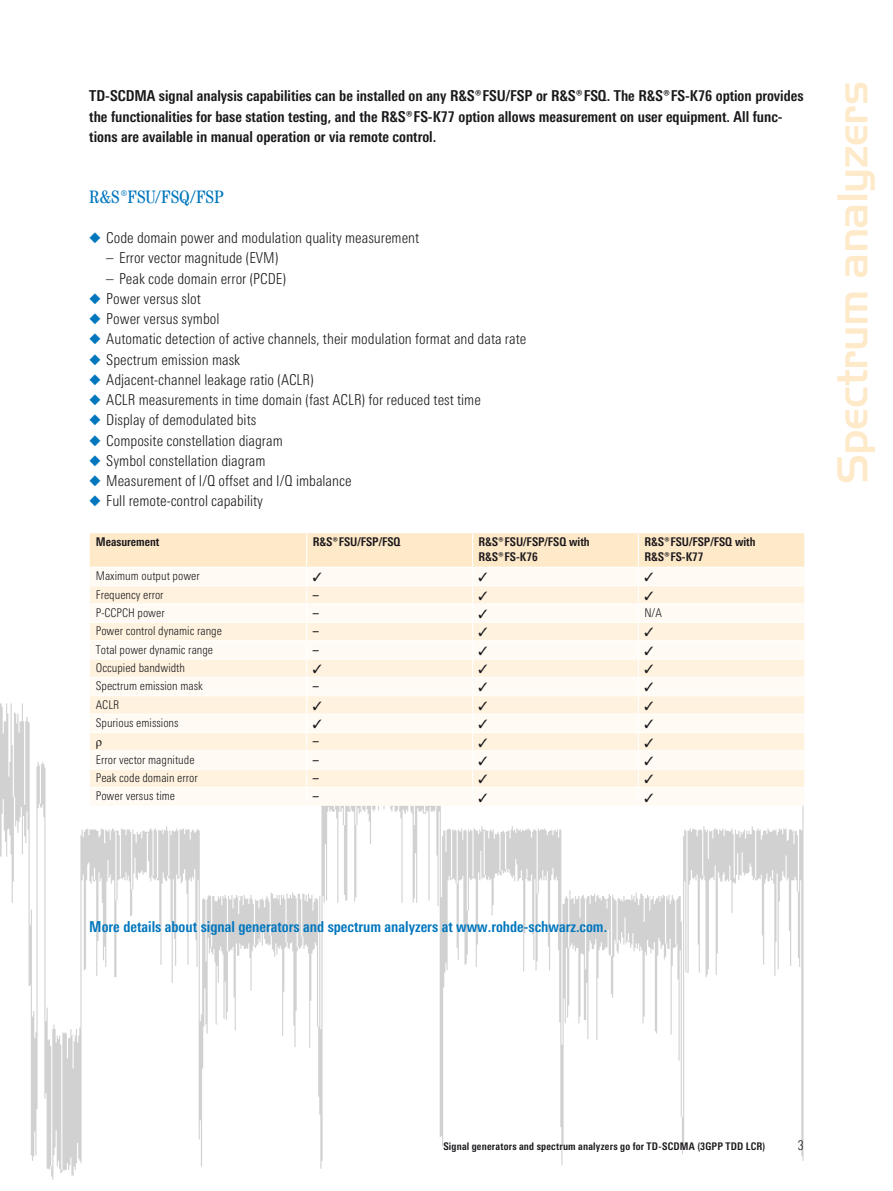
<style>
.page{position:relative;width:893px;height:1191px;background:#fff}
.page>*{position:absolute;margin:0;border:0;box-sizing:border-box;transform-origin:0 0}
.t1{font:45px "Handel Gothic EF Medium";letter-spacing:-.01em;color:#fee9c8}
.t2{font:condensed 18px "Century";color:#0076bd}
.t3{font:300 15px "RS Univers Cond";color:#1a171b}
.t4{font:700 15px/20.2px "RS Univers Cond";color:#1a171b}
.t5{font:700 15px "RS Univers Cond";color:#0076bd}
.t6{font:300 12px/18.3px "RS Univers Cond";color:#1a171b}
.t7{font:700 12px/15px "RS Univers Cond";color:#1a171b}
.t8{font:700 10.5px "RS Univers Cond";letter-spacing:.02em;color:#1a171b}
.s1{color:#0076bd}
</style>
<div class="page">
<img style="left:0;top:703px;width:804px;height:477px">
<svg style="left:90px;top:533px;width:714px;height:272px"></svg>
<p class="t4" style="left:89px;top:86px;width:716px">TD-SCDMA signal analysis capabilities can be installed on any ¸FSU/FSP or ¸FSQ. The ¸FS-K76 option provides the functionalities for base station testing, and the ¸FS-K77 option allows measurement on user equipment. All func&shy;tions are available in manual operation or via remote control.</p>
<p class="t2" style="left:89px;top:186px;width:136px">¸FSU/FSQ/FSP</p>
<p class="t3" style="left:89px;top:229px;width:331px"><span class="s1">◆</span> Code domain power and modulation quality measurement</p>
<p class="t3" style="left:106px;top:249px;width:174px">– Error vector magnitude (EVM)</p>
<p class="t3" style="left:106px;top:270px;width:181px">– Peak code domain error (PCDE)</p>
<p class="t3" style="left:89px;top:290px;width:113px"><span class="s1">◆</span> Power versus slot</p>
<p class="t3" style="left:89px;top:310px;width:132px"><span class="s1">◆</span> Power versus symbol</p>
<p class="t3" style="left:89px;top:330px;width:439px"><span class="s1">◆</span> Automatic detection of active channels, their modulation format and data rate</p>
<p class="t3" style="left:89px;top:351px;width:152px"><span class="s1">◆</span> Spectrum emission mask</p>
<p class="t3" style="left:89px;top:371px;width:226px"><span class="s1">◆</span> Adjacent-channel leakage ratio (ACLR)</p>
<p class="t3" style="left:89px;top:391px;width:393px"><span class="s1">◆</span> ACLR measurements in time domain (fast ACLR) for reduced test time</p>
<p class="t3" style="left:89px;top:411px;width:169px"><span class="s1">◆</span> Display of demodulated bits</p>
<p class="t3" style="left:89px;top:432px;width:195px"><span class="s1">◆</span> Composite constellation diagram</p>
<p class="t3" style="left:89px;top:452px;width:178px"><span class="s1">◆</span> Symbol constellation diagram</p>
<p class="t3" style="left:89px;top:472px;width:264px"><span class="s1">◆</span> Measurement of I/Q offset and I/Q imbalance</p>
<p class="t3" style="left:89px;top:492px;width:175px"><span class="s1">◆</span> Full remote-control capability</p>
<p class="t7" style="left:96px;top:534px;width:65px">Measurement</p>
<p class="t7" style="left:313px;top:534px;width:89px">¸FSU/FSP/FSQ</p>
<p class="t7" style="left:479px;top:534px;width:113px">¸FSU/FSP/FSQ with ¸FS-K76</p>
<p class="t7" style="left:644px;top:534px;width:113px">¸FSU/FSP/FSQ with ¸FS-K77</p>
<p class="t6" style="left:96px;top:567px;width:105px">Maximum output power<br>Frequency error</p>
<p class="t7" style="left:313px;top:587px;width:7px">–</p>
<p class="t6" style="left:96px;top:603px;width:70px">P-CCPCH power</p>
<p class="t7" style="left:313px;top:605px;width:7px">–</p>
<p class="t6" style="left:644px;top:603px;width:19px">N/A</p>
<p class="t6" style="left:96px;top:622px;width:128px">Power control dynamic range</p>
<p class="t7" style="left:313px;top:623px;width:7px">–</p>
<p class="t6" style="left:96px;top:640px;width:119px">Total power dynamic range</p>
<p class="t7" style="left:313px;top:642px;width:7px">–</p>
<p class="t6" style="left:96px;top:658px;width:109px">Occupied bandwidth<br>Spectrum emission mask</p>
<p class="t7" style="left:313px;top:678px;width:7px">–</p>
<p class="t6" style="left:96px;top:695px;width:84px">ACLR<br>Spurious emissions</p>
<p class="t7" style="left:313px;top:733px;width:7px">–</p>
<p class="t6" style="left:96px;top:750px;width:100px">Error vector magnitude</p>
<p class="t7" style="left:313px;top:752px;width:7px">–</p>
<p class="t6" style="left:96px;top:768px;width:103px">Peak code domain error</p>
<p class="t7" style="left:313px;top:770px;width:7px">–</p>
<p class="t6" style="left:96px;top:787px;width:81px">Power versus time</p>
<p class="t7" style="left:313px;top:788px;width:7px">–</p>
<h1 class="t1" style="left:826px;top:484px;width:405px;rotate:-90deg">Spectrum analyzers</h1>
<p class="t5" style="left:89px;top:917px;width:519px">More details about signal generators and spectrum analyzers at www.rohde-schwarz.com.</p>
<p class="t8" style="left:443px;top:1139px;width:323px">Signal generators and spectrum analyzers go for TD-SCDMA (3GPP TDD LCR)</p>
</div>
